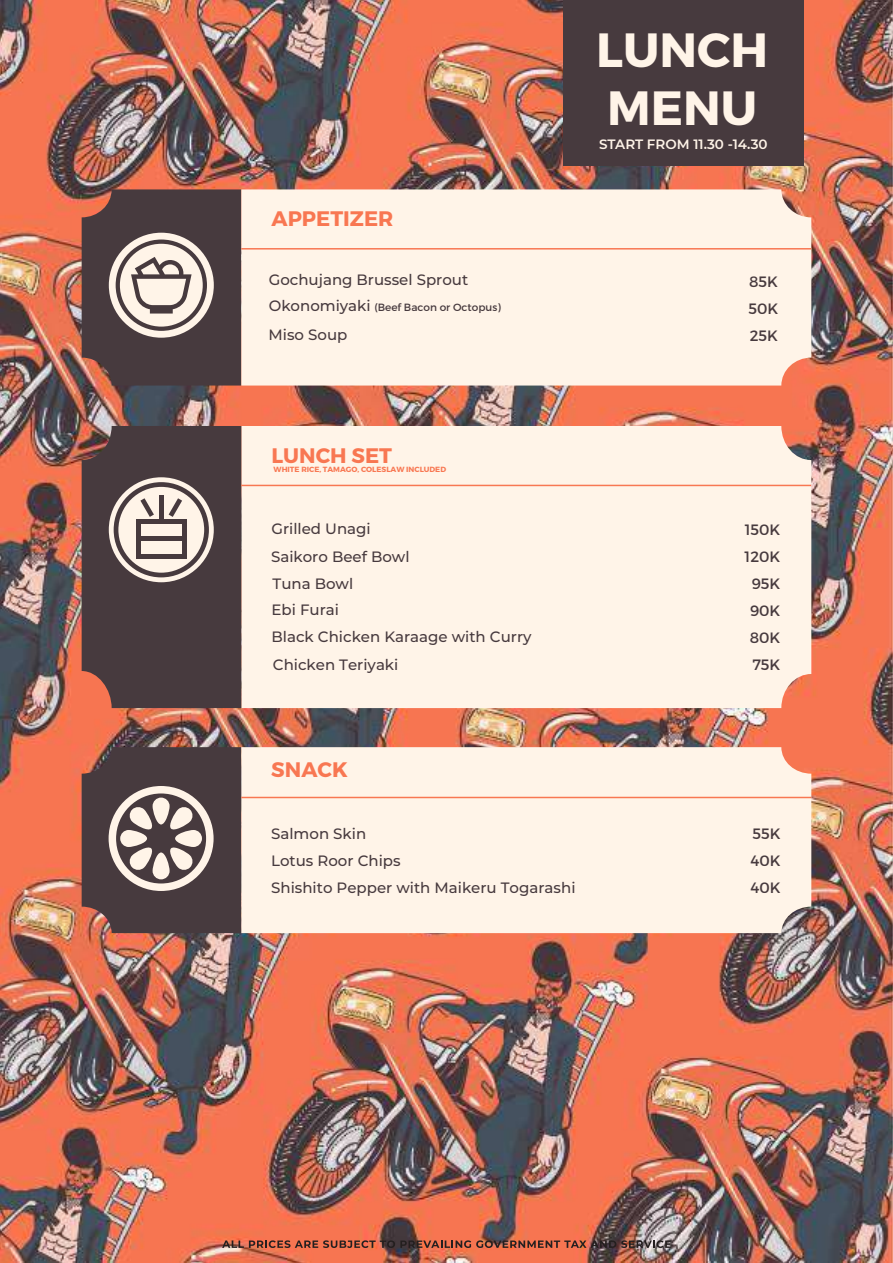
<style>
.page{position:relative;width:893px;height:1263px;background:#fff}
.page>*{position:absolute;margin:0;border:0;box-sizing:border-box;transform-origin:0 0}
.t1{font:700 48px/57.6px "Montserrat";color:#fff4e8}
.t2{font:700 21px "Montserrat";color:#f87752}
.t3{font:500 15px/27px "Montserrat";color:#473a3e}
.t4{font:15px/27.2px "Montserrat";color:#473a3e;text-align:justify}
.t5{font:600 13.5px "Montserrat";color:#fff4e8}
.t6{font:10.5px "Montserrat";color:#473a3e}
.t7{font:700 7.5px "Montserrat";color:#f87752}
</style>
<div class="page">
<img style="left:0;top:0;width:893px;height:1263px">
<svg style="left:222px;top:1240px;width:449px;height:8px"></svg>
<div style="left:241px;top:747px;width:570px;height:186px;background:#fff4e8"></div>
<hr style="left:241px;top:797px;width:570px;height:1px;background:#f87752">
<svg style="left:82px;top:747px;width:159px;height:186px"></svg>
<div style="left:563px;top:0;width:241px;height:165px;background:#473a3e"></div>
<div style="left:241px;top:189px;width:570px;height:197px;background:#fff4e8"></div>
<hr style="left:241px;top:248px;width:570px;height:2px;background:#f87752">
<svg style="left:82px;top:189px;width:159px;height:197px"></svg>
<div style="left:241px;top:426px;width:570px;height:282px;background:#fff4e8"></div>
<hr style="left:241px;top:485px;width:570px;height:1px;background:#f87752">
<svg style="left:82px;top:426px;width:159px;height:282px"></svg>
<h1 class="t1" style="left:596px;top:22px;width:173px">LUNCH<br>MENU</h1>
<h2 class="t2" style="left:272px;top:206px;width:123px">APPETIZER</h2>
<p class="t3" style="left:269px;top:265px;width:201px">Gochujang Brussel Sprout<br>Okonomiyaki</p>
<p class="t3" style="left:269px;top:321px;width:80px">Miso Soup</p>
<p class="t6" style="left:374px;top:300px;width:128px">(Beef Bacon or Octopus)</p>
<h2 class="t2" style="left:271px;top:442px;width:122px">LUNCH SET</h2>
<p class="t7" style="left:274px;top:464px;width:174px">WHITE RICE, TAMAGO, COLESLAW INCLUDED</p>
<p class="t3" style="left:271px;top:515px;width:101px">Grilled Unagi</p>
<p class="t3" style="left:271px;top:542px;width:140px">Saikoro Beef Bowl<br>Tuna Bowl</p>
<p class="t3" style="left:271px;top:596px;width:262px">Ebi Furai<br>Black Chicken Karaage with Curry<br>Chicken Teriyaki</p>
<h2 class="t2" style="left:271px;top:757px;width:78px">SNACK</h2>
<p class="t5" style="left:599px;top:134px;width:170px">START FROM 11.30 -14.30</p>
<p class="t4" style="left:748px;top:268px;width:31px">85K 50K 25K</p>
<p class="t4" style="left:745px;top:516px;width:37px;text-align:center">150K<br>120K<br>95K<br>90K<br>80K<br>75K</p>
<p class="t3" style="left:271px;top:819px;width:306px">Salmon Skin<br>Lotus Roor Chips<br>Shishito Pepper with Maikeru Togarashi</p>
<p class="t4" style="left:750px;top:820px;width:32px">55K 40K 40K</p>
</div>
